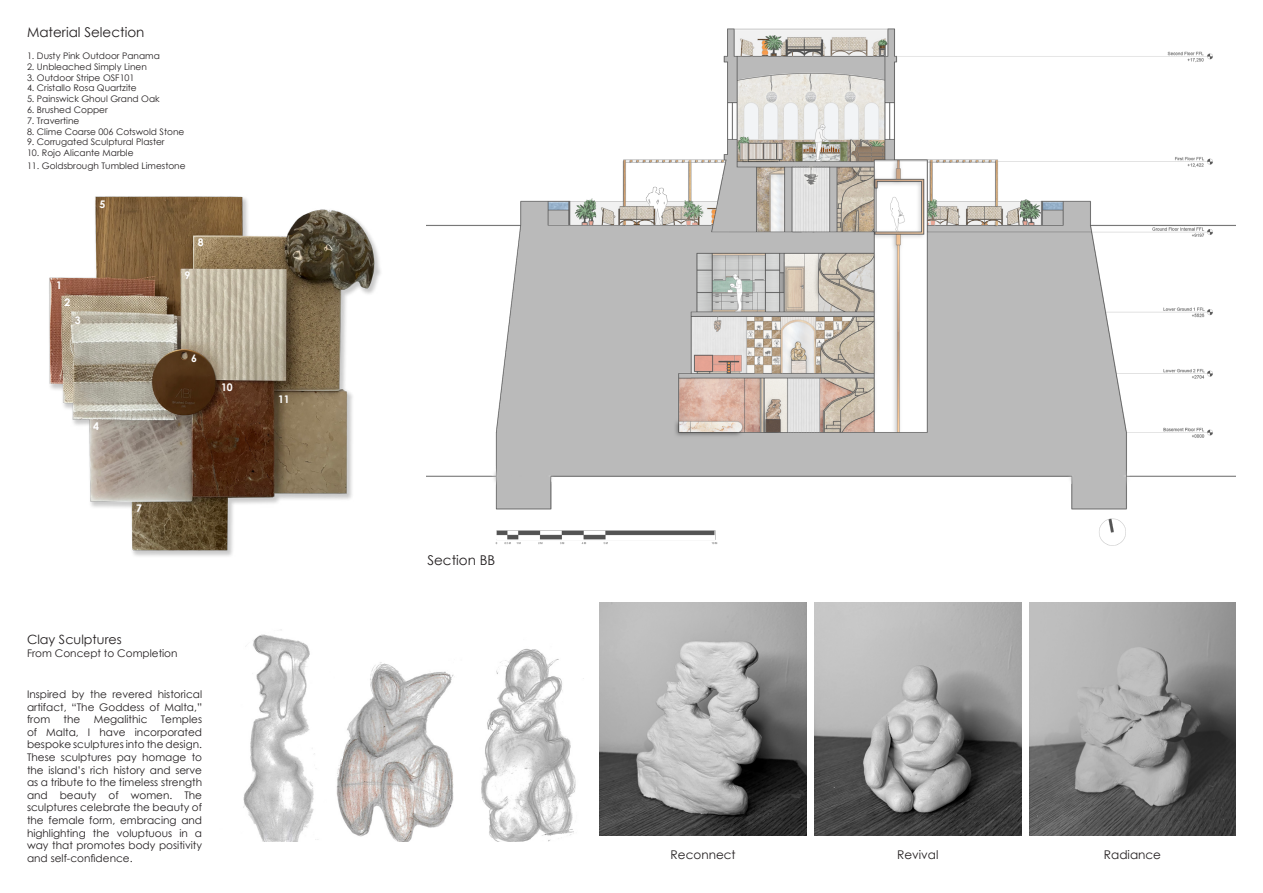
<style>
.page{position:relative;width:1263px;height:893px;background:#fff}
.page>*{position:absolute;margin:0;border:0;box-sizing:border-box;transform-origin:0 0}
.t1{font:13.5px "Century Gothic";color:#231f20}
.t2{font:12.75px "Century Gothic";color:#231f20}
.t3{font:12px "Century Gothic";color:#231f20}
.t4{font:10.5px/12.6px "Century Gothic";color:#231f20;text-align:justify}
.t5{font:700 10.5px "Century Gothic";color:#fff}
.t6{font:9px "Century Gothic";color:#231f20}
</style>
<div class="page">
<img style="left:243px;top:629px;width:341px;height:213px">
<img style="left:600px;top:602px;width:207px;height:234px">
<img style="left:814px;top:602px;width:207px;height:234px">
<img style="left:1029px;top:602px;width:207px;height:234px">
<img style="left:49px;top:196px;width:332px;height:360px">
<img style="left:427px;top:28px;width:809px;height:518px">
<p class="t1" style="left:27px;top:23px;width:119px">Material Selection</p>
<p class="t6" style="left:27px;top:50px;width:134px">1. Dusty Pink Outdoor Panama</p>
<p class="t6" style="left:27px;top:60px;width:121px">2. Unbleached Simply Linen</p>
<p class="t6" style="left:27px;top:71px;width:109px">3. Outdoor Stripe OSF101</p>
<p class="t6" style="left:27px;top:82px;width:111px">4. Cristallo Rosa Quartzite</p>
<p class="t6" style="left:27px;top:93px;width:134px">5. Painswick Ghoul Grand Oak</p>
<p class="t6" style="left:27px;top:104px;width:82px">6. Brushed Copper</p>
<p class="t6" style="left:27px;top:114px;width:54px">7. Travertine</p>
<p class="t6" style="left:27px;top:125px;width:159px">8. Clime Coarse 006 Cotswold Stone</p>
<p class="t6" style="left:27px;top:136px;width:139px">9. Corrugated Sculptural Plaster</p>
<p class="t6" style="left:27px;top:147px;width:108px">10. Rojo Alicante Marble</p>
<p class="t6" style="left:27px;top:159px;width:160px">11. Goldsbrough Tumbled Limestone</p>
<p class="t5" style="left:99px;top:196px;width:7px">5</p>
<p class="t5" style="left:56px;top:277px;width:7px">1</p>
<p class="t5" style="left:64px;top:294px;width:7px">2</p>
<p class="t5" style="left:75px;top:312px;width:7px">3</p>
<p class="t5" style="left:93px;top:419px;width:7px">4</p>
<p class="t5" style="left:198px;top:234px;width:7px">8</p>
<p class="t5" style="left:184px;top:267px;width:7px">9</p>
<p class="t5" style="left:191px;top:350px;width:7px">6</p>
<p class="t5" style="left:221px;top:379px;width:13px">10</p>
<p class="t5" style="left:136px;top:500px;width:7px">7</p>
<p class="t5" style="left:278px;top:391px;width:13px">11</p>
<p class="t2" style="left:27px;top:631px;width:96px">Clay Sculptures</p>
<p class="t4" style="left:27px;top:647px;width:152px">From Concept to Completion</p>
<p class="t4" style="left:27px;top:688px;width:177px">Inspired by the revered historical artifact, “The Goddess of Malta,” from</p>
<p class="t4" style="left:64px;top:713px;width:18px">the</p>
<p class="t4" style="left:94px;top:713px;width:55px">Megalithic</p>
<p class="t4" style="left:27px;top:713px;width:177px;text-indent:134px">Temples of Malta, I have incorporated bespoke sculptures into the design.<br>These sculptures pay homage to the island’s rich history and serve as a tribute to the timeless strength and beauty of women. The sculptures celebrate the beauty of the female form, embracing and highlighting the voluptuous in a way that promotes body positivity and self-confidence.</p>
<p class="t1" style="left:427px;top:551px;width:69px">Section BB</p>
<p class="t3" style="left:671px;top:846px;width:66px">Reconnect</p>
<p class="t3" style="left:897px;top:846px;width:43px">Revival</p>
<p class="t3" style="left:1104px;top:846px;width:59px">Radiance</p>
</div>
